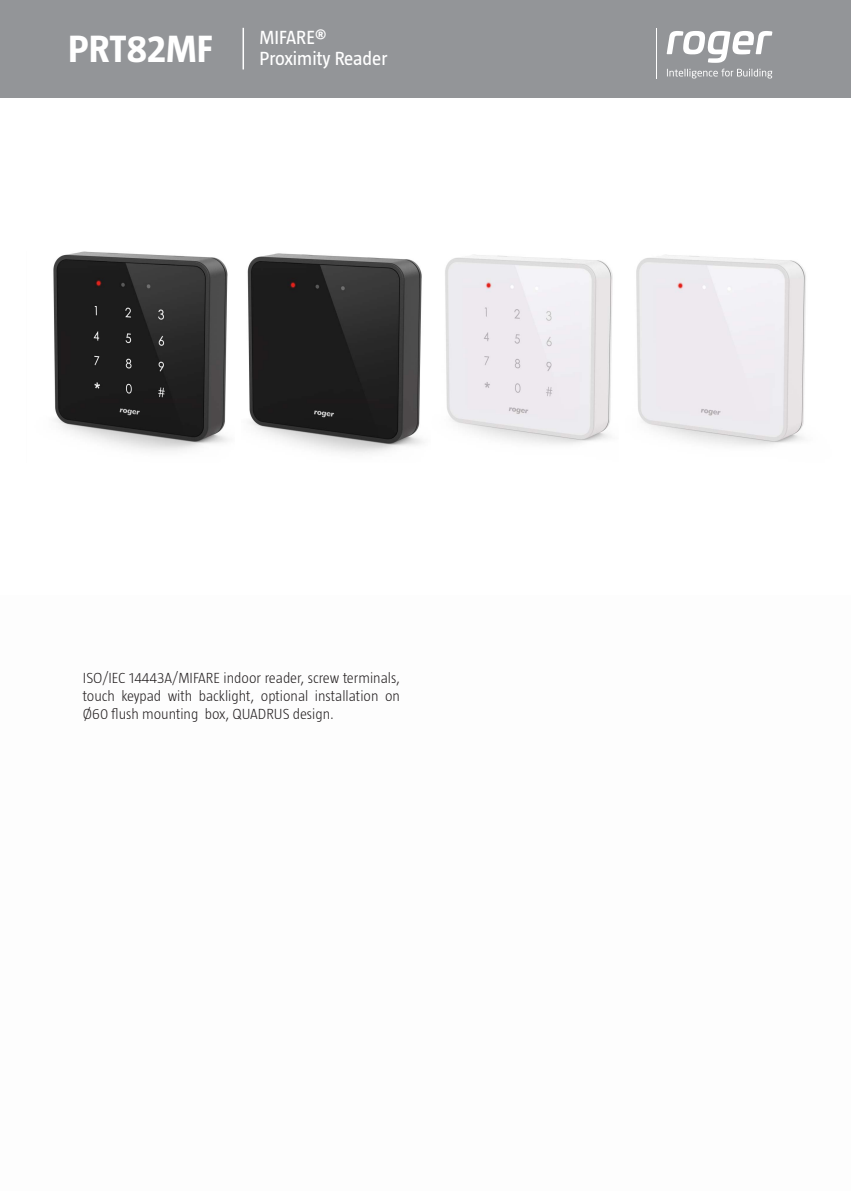
<style>
.page{position:relative;width:851px;height:1191px;background:#fff}
.page>*{position:absolute;margin:0;border:0;box-sizing:border-box;transform-origin:0 0}
.t1{font:700 39px "Taz";color:#fff}
.t2{font:19.5px/21px "Taz";color:#fff}
.t3{font:300 15px/18px "Taz";color:#231f20;text-align:justify}
</style>
<div class="page">
<div style="left:0;top:0;width:850px;height:98px;background:#939598"></div>
<hr style="left:242px;top:28px;width:2px;height:41px;background:#fff">
<img style="left:53px;top:251px;width:175px;height:200px">
<img style="left:247px;top:253px;width:176px;height:200px">
<img style="left:445px;top:254px;width:168px;height:190px">
<img style="left:636px;top:255px;width:170px;height:191px">
<hr style="left:655px;top:28px;width:1px;height:51px;background:#fff">
<svg style="left:667px;top:69px;width:105px;height:9px"></svg>
<svg style="left:666px;top:31px;width:106px;height:32px"></svg>
<h1 class="t1" style="left:68px;top:27px;width:146px">PRT82MF</h1>
<h2 class="t2" style="left:259px;top:26px;width:129px">MIFARE®<br>Proximity Reader</h2>
<p class="t3" style="left:83px;top:668px;width:318px">ISO/IEC 14443A/MIFARE indoor reader, screw terminals, touch keypad with backlight, optional installation on Ø60 flush mounting box, QUADRUS design.</p>
</div>
